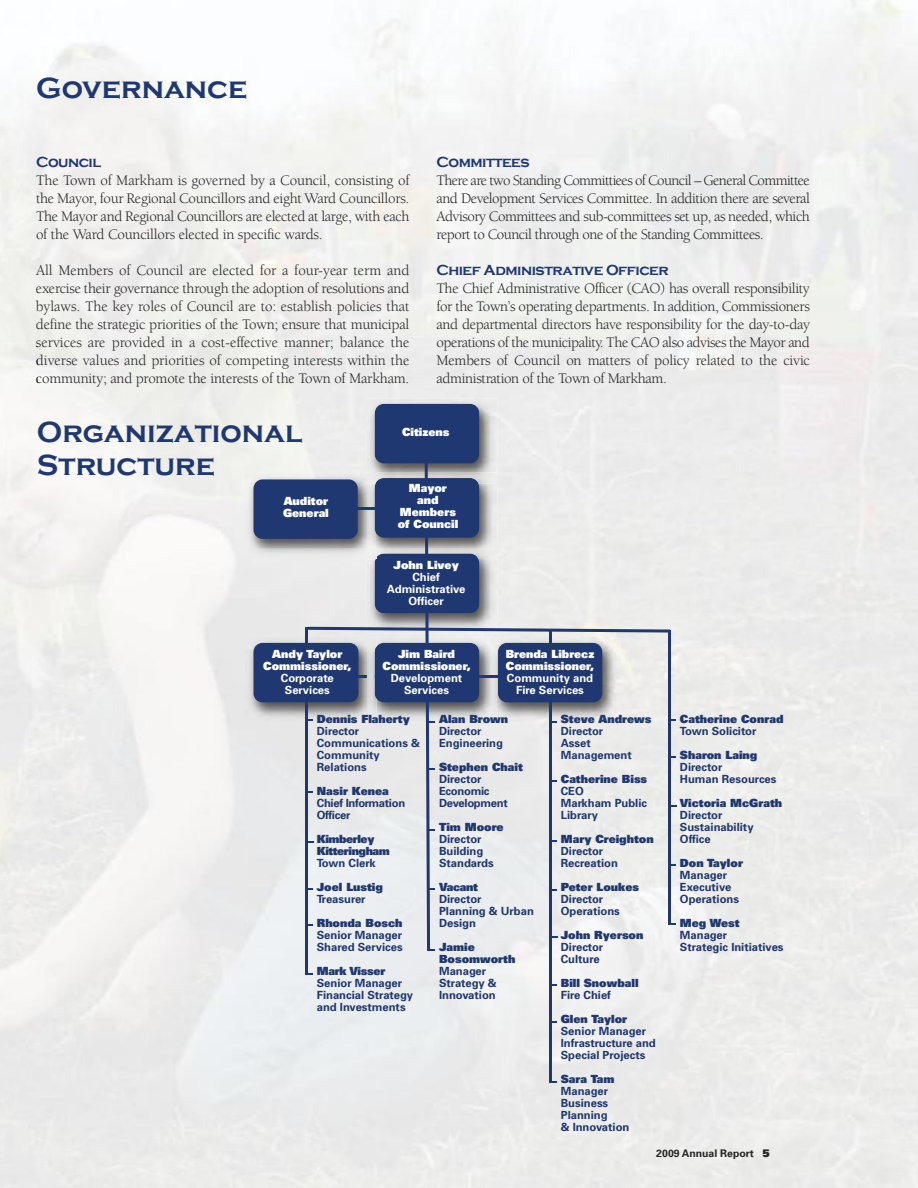
<style>
.page{position:relative;width:918px;height:1188px;background:#fff}
.page>*{position:absolute;margin:0;border:0;box-sizing:border-box;transform-origin:0 0}
.t1{font:700 30px/33px "Copperplate Gothic";color:#1f3871}
.t2{font:15px/18px "Berkeley";letter-spacing:-.015em;color:#272627;text-align:justify}
.t3{font:700 15px "Copperplate Gothic";letter-spacing:-.035em;color:#1f3871}
.t4{font:700 11.25px/12px "Univers";color:#1f3871}
.t5{font:900 11.25px/12px "Univers";color:#1f3871}
.t6{font:900 11.25px/12px "Univers";color:#fff;text-align:center}
.t7{font:700 11.25px/12px "Univers";color:#fff;text-align:center}
.t8{font:700 11.25px/12px "Univers";letter-spacing:-.025em;color:#1f3871}
.t9{font:900 11.25px/12px "Univers";letter-spacing:-.035em;color:#1f3871}
.t10{font:900 11.25px "Univers";letter-spacing:-.025em;color:#1f3871}
.t11{font:700 10.5px "Univers";color:#272627}
.s1{font-weight:900}
</style>
<div class="page">
<img style="left:0;top:0;width:918px;height:1188px">
<img style="left:246px;top:637px;width:59px;height:86px">
<hr style="left:549px;top:629px;width:3px;height:454px;background:#1f3871">
<div style="left:0;top:343px;width:38px;height:491px;background:#f1f0ee"></div>
<div style="left:254px;top:643px;width:104px;height:59px;background:#1f3871;border-radius:9px"></div>
<hr style="left:305px;top:627px;width:3px;height:346px;background:#1f3871">
<img style="left:246px;top:474px;width:60px;height:85px">
<div style="left:254px;top:479px;width:104px;height:60px;background:#1f3871;border-radius:9px"></div>
<img style="left:367px;top:398px;width:130px;height:23px">
<svg style="left:306px;top:421px;width:371px;height:530px;background:#c0c5cf"></svg>
<hr style="left:350px;top:507px;width:36px;height:3px;background:#1f3871">
<div style="left:375px;top:404px;width:104px;height:59px;background:#1f3871;border-radius:9px"></div>
<h1 class="t1" style="left:36px;top:71px;width:213px">Governance</h1>
<p class="t3" style="left:36px;top:154px;width:67px">Council</p>
<p class="t2" style="left:36px;top:172px;width:375px">The Town of Markham is governed by a Council, consisting of the Mayor, four Regional Councillors and eight Ward Councillors.<br>The Mayor and Regional Councillors are elected at large, with each of the Ward Councillors elected in specific wards.</p>
<p class="t2" style="left:36px;top:262px;width:375px">All Members of Council are elected for a four-year term and exercise their governance through the adoption of resolutions and bylaws. The key roles of Council are to: establish policies that define the strategic priorities of the Town; ensure that municipal services are provided in a cost-effective manner; balance the diverse values and priorities of competing interests within the community; and promote the interests of the Town of Markham.</p>
<h1 class="t1" style="left:37px;top:416px;width:267px">Organizational<br>Structure</h1>
<p class="t6" style="left:402px;top:427px;width:49px">Citizens</p>
<p class="t3" style="left:437px;top:154px;width:95px">Committees</p>
<p class="t2" style="left:436px;top:172px;width:375px">There are two Standing Committiees of Council – General Committee and Development Services Committee. In addition there are several Advisory Committees and sub-committees set up, as needed, which report to Council through one of the Standing Committees.</p>
<p class="t3" style="left:436px;top:262px;width:234px">Chief Administrative Officer</p>
<p class="t2" style="left:436px;top:280px;width:375px">The Chief Administrative Officer (CAO) has overall responsibility for the Town’s operating departments. In addition, Commissioners and departmental directors have responsibility for the day-to-day operations of the municipality. The CAO also advises the Mayor and Members of Council on matters of policy related to the civic administration of the Town of Markham.</p>
<p class="t6" style="left:283px;top:496px;width:47px;text-align:left">Auditor<br>General</p>
<p class="t6" style="left:263px;top:649px;width:90px">Andy Taylor<br>Commissioner,</p>
<p class="t7" style="left:281px;top:673px;width:54px">Corporate<br>Services</p>
<p class="t6" style="left:398px;top:483px;width:62px">Mayor and<br>Members of Council</p>
<p class="t6" style="left:394px;top:560px;width:67px">John Livey</p>
<p class="t7" style="left:387px;top:572px;width:80px">Chief<br>Administrative<br>Officer</p>
<p class="t6" style="left:383px;top:649px;width:90px">Jim Baird<br>Commissioner,</p>
<p class="t7" style="left:391px;top:673px;width:73px">Development<br>Services</p>
<p class="t6" style="left:506px;top:649px;width:90px;text-align:left">Brenda Librecz<br>Commissioner,</p>
<p class="t7" style="left:507px;top:673px;width:88px">Community and<br>Fire Services</p>
<p class="t5" style="left:317px;top:714px;width:94px">Dennis Flaherty</p>
<p class="t5" style="left:439px;top:714px;width:71px">Alan Brown</p>
<p class="t4" style="left:317px;top:726px;width:105px">Director<br>Communications &amp;<br>Community<br>Relations</p>
<p class="t5" style="left:317px;top:786px;width:73px">Nasir Kenea</p>
<p class="t8" style="left:317px;top:798px;width:90px">Chief Information<br>Officer</p>
<p class="t9" style="left:317px;top:834px;width:75px">Kimberley<br>Kitteringham</p>
<p class="t4" style="left:317px;top:858px;width:60px">Town Clerk</p>
<p class="t5" style="left:317px;top:882px;width:68px">Joel Lustig</p>
<p class="t4" style="left:317px;top:894px;width:50px">Treasurer</p>
<p class="t5" style="left:317px;top:918px;width:87px">Rhonda Bosch</p>
<p class="t4" style="left:317px;top:930px;width:87px">Senior Manager<br>Shared Services</p>
<p class="t10" style="left:317px;top:966px;width:70px">Mark Visser</p>
<p class="t4" style="left:317px;top:978px;width:98px">Senior Manager<br>Financial Strategy and Investments</p>
<p class="t4" style="left:439px;top:726px;width:65px">Director<br>Engineering</p>
<p class="t5" style="left:439px;top:762px;width:85px">Stephen Chait</p>
<p class="t8" style="left:439px;top:774px;width:70px">Director<br>Economic<br>Development</p>
<p class="t5" style="left:439px;top:822px;width:66px">Tim Moore</p>
<p class="t4" style="left:439px;top:834px;width:56px">Director<br>Building<br>Standards</p>
<p class="t5" style="left:439px;top:882px;width:40px">Vacant</p>
<p class="t4" style="left:439px;top:894px;width:96px">Director<br>Planning &amp; Urban<br>Design</p>
<p class="t5" style="left:439px;top:942px;width:78px">Jamie<br>Bosomworth</p>
<p class="t4" style="left:439px;top:966px;width:59px">Manager<br>Strategy &amp;<br>Innovation</p>
<p class="t5" style="left:561px;top:714px;width:92px">Steve Andrews</p>
<p class="t4" style="left:561px;top:726px;width:72px">Director<br>Asset<br>Management</p>
<p class="t5" style="left:561px;top:774px;width:88px">Catherine Biss</p>
<p class="t4" style="left:561px;top:786px;width:88px">CEO<br>Markham Public<br>Library</p>
<p class="t5" style="left:561px;top:834px;width:94px">Mary Creighton</p>
<p class="t4" style="left:561px;top:846px;width:59px">Director<br>Recreation</p>
<p class="t5" style="left:561px;top:882px;width:80px">Peter Loukes</p>
<p class="t4" style="left:561px;top:894px;width:61px">Director<br>Operations</p>
<p class="t5" style="left:561px;top:930px;width:84px">John Ryerson</p>
<p class="t4" style="left:561px;top:942px;width:44px">Director<br>Culture</p>
<p class="t5" style="left:561px;top:978px;width:79px">Bill Snowball</p>
<p class="t4" style="left:561px;top:990px;width:52px">Fire Chief</p>
<p class="t5" style="left:561px;top:1014px;width:68px">Glen Taylor</p>
<p class="t4" style="left:561px;top:1026px;width:96px">Senior Manager<br>Infrastructure and<br>Special Projects</p>
<p class="t5" style="left:561px;top:1074px;width:55px">Sara Tam</p>
<p class="t4" style="left:561px;top:1086px;width:70px">Manager<br>Business<br>Planning<br>&amp; Innovation</p>
<p class="t5" style="left:680px;top:714px;width:105px">Catherine Conrad</p>
<p class="t4" style="left:680px;top:726px;width:78px">Town Solicitor</p>
<p class="t5" style="left:680px;top:750px;width:79px">Sharon Laing</p>
<p class="t4" style="left:680px;top:762px;width:98px">Director<br>Human Resources</p>
<p class="t5" style="left:680px;top:798px;width:104px">Victoria McGrath</p>
<p class="t4" style="left:680px;top:810px;width:75px">Director<br>Sustainability<br>Office</p>
<p class="t5" style="left:680px;top:858px;width:65px">Don Taylor</p>
<p class="t4" style="left:680px;top:870px;width:61px">Manager<br>Executive<br>Operations</p>
<p class="t5" style="left:680px;top:918px;width:61px">Meg West</p>
<p class="t4" style="left:680px;top:930px;width:105px">Manager<br>Strategic Initiatives</p>
<p class="t11" style="left:656px;top:1149px;width:115px">2009 Annual Report <span class="s1">5</span></p>
</div>
